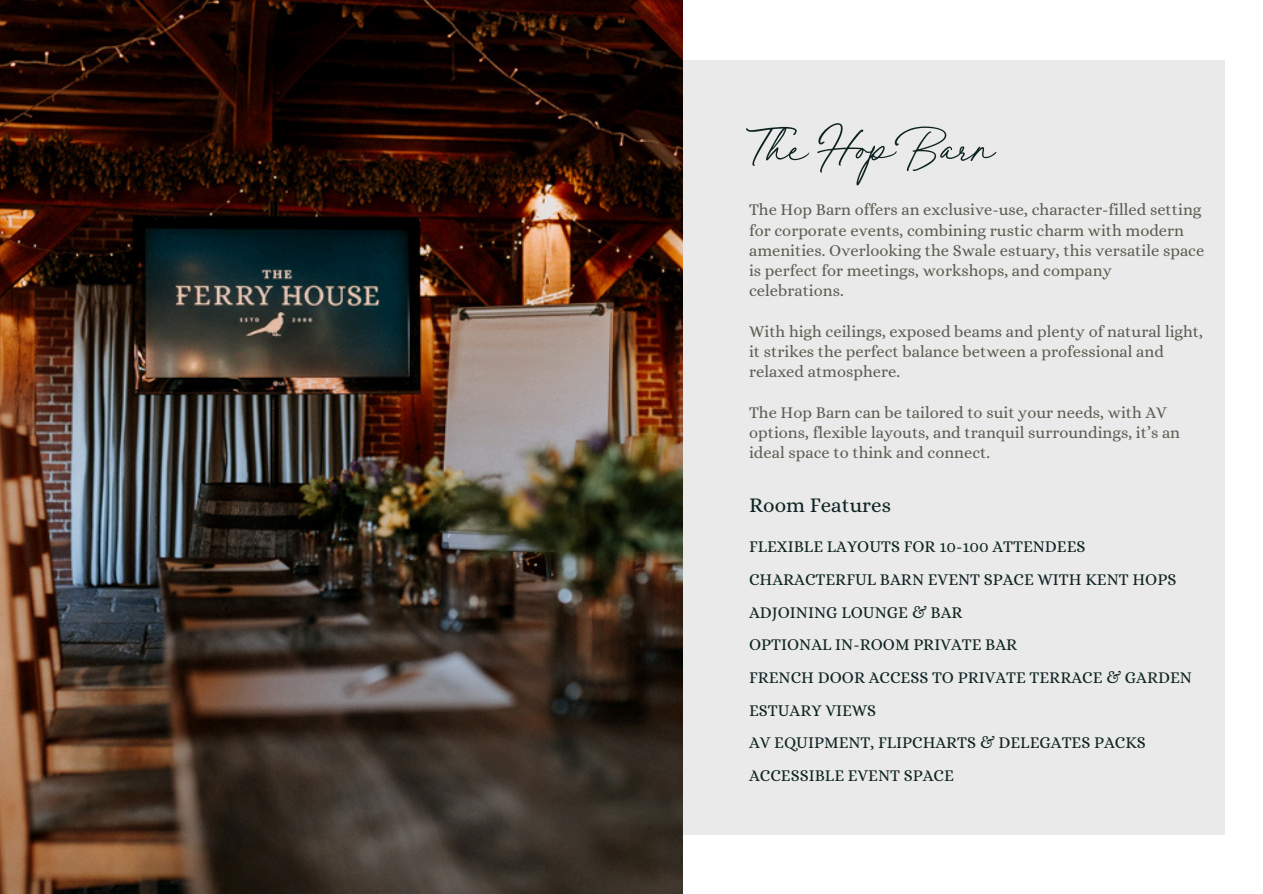
<style>
.page{position:relative;width:1263px;height:894px;background:#fff}
.page>*{position:absolute;margin:0;border:0;box-sizing:border-box;transform-origin:0 0}
.t1{font:50.1px "Juniperand Sage";color:#0e2320}
.t2{font:21px "Alice";color:#0e2320}
.t3{font:16.5px/20.2px "Alice";color:#5b5f51}
.t4{font:16.5px/32.7px "Alice";color:#0e2320}
</style>
<div class="page">
<div style="left:642px;top:60px;width:583px;height:773px;background:#eaeaea"></div>
<img style="left:0;top:0;width:683px;height:893px">
<h1 class="t1" style="left:749px;top:112px;width:246px">The Hop Barn</h1>
<p class="t3" style="left:749px;top:200px;width:457px">The Hop Barn offers an exclusive-use, character-filled setting for corporate events, combining rustic charm with modern amenities. Overlooking the Swale estuary, this versatile space is perfect for meetings, workshops, and company celebrations.</p>
<p class="t3" style="left:749px;top:322px;width:455px">With high ceilings, exposed beams and plenty of natural light, it strikes the perfect balance between a professional and relaxed atmosphere.</p>
<p class="t3" style="left:749px;top:403px;width:433px">The Hop Barn can be tailored to suit your needs, with AV options, flexible layouts, and tranquil surroundings, it’s an ideal space to think and connect.</p>
<p class="t2" style="left:749px;top:493px;width:143px">Room Features</p>
<p class="t4" style="left:749px;top:531px;width:444px">FLEXIBLE LAYOUTS FOR 10-100 ATTENDEES<br>CHARACTERFUL BARN EVENT SPACE WITH KENT HOPS<br>ADJOINING LOUNGE &amp; BAR<br>OPTIONAL IN-ROOM PRIVATE BAR<br>FRENCH DOOR ACCESS TO PRIVATE TERRACE &amp; GARDEN<br>ESTUARY VIEWS<br>AV EQUIPMENT, FLIPCHARTS &amp; DELEGATES PACKS<br>ACCESSIBLE EVENT SPACE</p>
</div>
